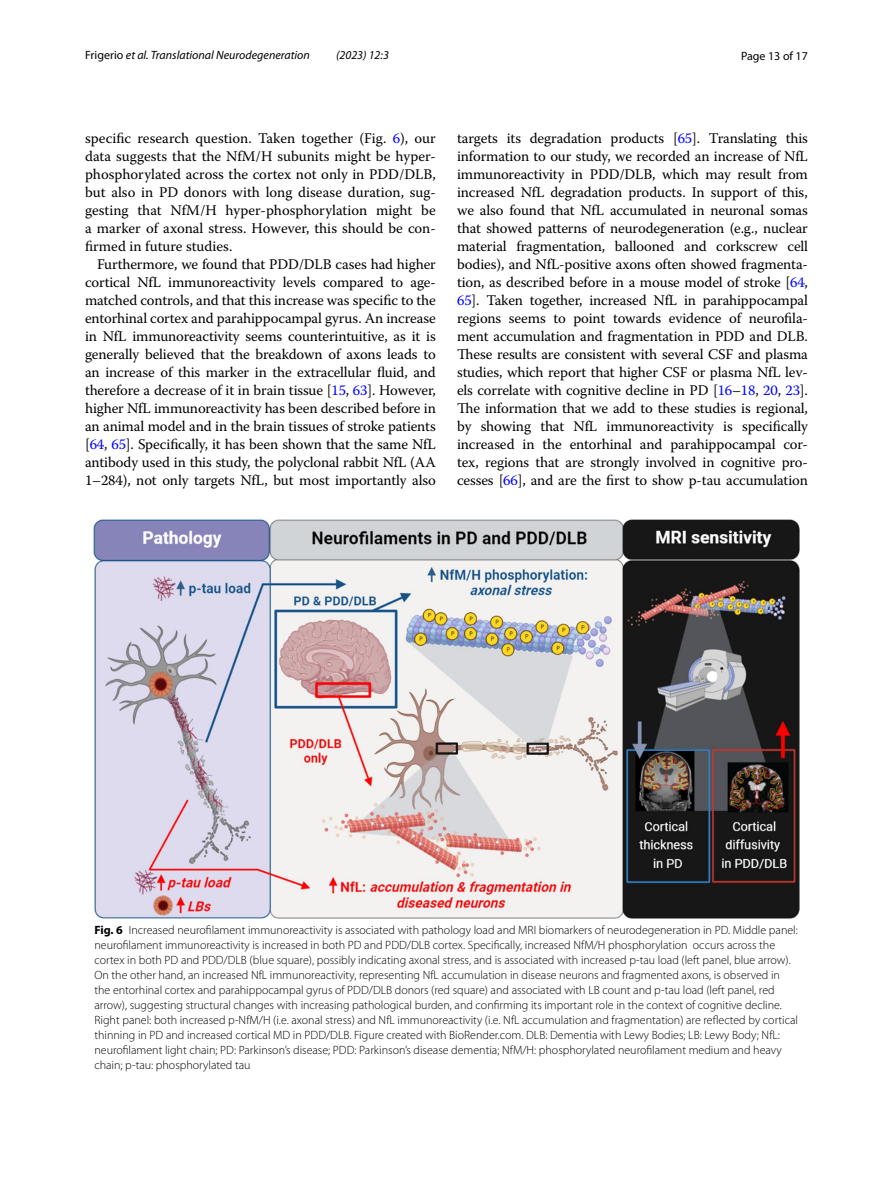
<style>
.page{position:relative;width:893px;height:1187px;background:#fff}
.page>*{position:absolute;margin:0;border:0;box-sizing:border-box;transform-origin:0 0}
.t1{font:14.7px/18px "Warnock Pro";letter-spacing:-.01em;color:#000;text-align:justify}
.t2{font:300 12px/15px "Myriad Pro";color:#000}
.t3{font:italic 12px "Myriad Pro";color:#000}
.t4{font:12px "Myriad Pro";color:#000}
.s1{font-style:normal}
.s2{color:#00f}
.s3{font-weight:700}
</style>
<div class="page">
<img style="left:94px;top:519px;width:706px;height:399px">
<p class="t3" style="left:85px;top:48px;width:226px"><span class="s1">Frigerio</span> et al. Translational Neurodegeneration</p>
<p class="t3" style="left:336px;top:48px;width:54px">(2023) 12:3</p>
<p class="t4" style="left:741px;top:48px;width:68px">Page 13 of 17</p>
<p class="t1" style="left:85px;top:128px;width:352px">specific research question. Taken together (Fig. <span class="s2">6</span>), our data suggests that the NfM/H subunits might be hyper&shy;phosphorylated across the cortex not only in PDD/DLB, but also in PD donors with long disease duration, sug&shy;gesting that NfM/H hyper-phosphorylation might be a marker of axonal stress. However, this should be con&shy;firmed in future studies.</p>
<p class="t1" style="left:85px;top:254px;width:352px;text-indent:12px">Furthermore, we found that PDD/DLB cases had higher cortical NfL immunoreactivity levels compared to age&shy;matched controls, and that this increase was specific to the entorhinal cortex and parahippocampal gyrus. An increase in NfL immunoreactivity seems counterintuitive, as it is generally believed that the breakdown of axons leads to an increase of this marker in the extracellular fluid, and therefore a decrease of it in brain tissue [<span class="s2">15</span>, <span class="s2">63</span>]. However, higher NfL immunoreactivity has been described before in an animal model and in the brain tissues of stroke patients [<span class="s2">64</span>, <span class="s2">65</span>]. Specifically, it has been shown that the same NfL antibody used in this study, the polyclonal rabbit NfL (AA 1–284), not only targets NfL, but most importantly also</p>
<p class="t1" style="left:457px;top:128px;width:352px">targets its degradation products [<span class="s2">65</span>]. Translating this information to our study, we recorded an increase of NfL immunoreactivity in PDD/DLB, which may result from increased NfL degradation products. In support of this, we also found that NfL accumulated in neuronal somas that showed patterns of neurodegeneration (e.g., nuclear material fragmentation, ballooned and corkscrew cell bodies), and NfL-positive axons often showed fragmenta&shy;tion, as described before in a mouse model of stroke [<span class="s2">64</span>, <span class="s2">65</span>]. Taken together, increased NfL in parahippocampal regions seems to point towards evidence of neurofila&shy;ment accumulation and fragmentation in PDD and DLB.<br>These results are consistent with several CSF and plasma studies, which report that higher CSF or plasma NfL lev&shy;els correlate with cognitive decline in PD [<span class="s2">16</span>–<span class="s2">18</span>, <span class="s2">20</span>, <span class="s2">23</span>].<br>The information that we add to these studies is regional, by showing that NfL immunoreactivity is specifically increased in the entorhinal and parahippocampal cor&shy;tex, regions that are strongly involved in cognitive pro&shy;cesses [<span class="s2">66</span>], and are the first to show p-tau accumulation</p>
<p class="t2" style="left:94px;top:922px;width:705px"><span class="s3">Fig. 6</span> Increased neurofilament immunoreactivity is associated with pathology load and MRI biomarkers of neurodegeneration in PD. Middle panel: neurofilament immunoreactivity is increased in both PD and PDD/DLB cortex. Specifically, increased NfM/H phosphorylation occurs across the cortex in both PD and PDD/DLB (blue square), possibly indicating axonal stress, and is associated with increased p-tau load (left panel, blue arrow).<br>On the other hand, an increased NfL immunoreactivity, representing NfL accumulation in disease neurons and fragmented axons, is observed in the entorhinal cortex and parahippocampal gyrus of PDD/DLB donors (red square) and associated with LB count and p-tau load (left panel, red arrow), suggesting structural changes with increasing pathological burden, and confirming its important role in the context of cognitive decline.<br>Right panel: both increased p-NfM/H (i.e. axonal stress) and NfL immunoreactivity (i.e. NfL accumulation and fragmentation) are reflected by cortical thinning in PD and increased cortical MD in PDD/DLB. Figure created with BioRender.com. DLB: Dementia with Lewy Bodies; LB: Lewy Body; NfL: neurofilament light chain; PD: Parkinson’s disease; PDD: Parkinson’s disease dementia; NfM/H: phosphorylated neurofilament medium and heavy chain; p-tau: phosphorylated tau</p>
</div>
